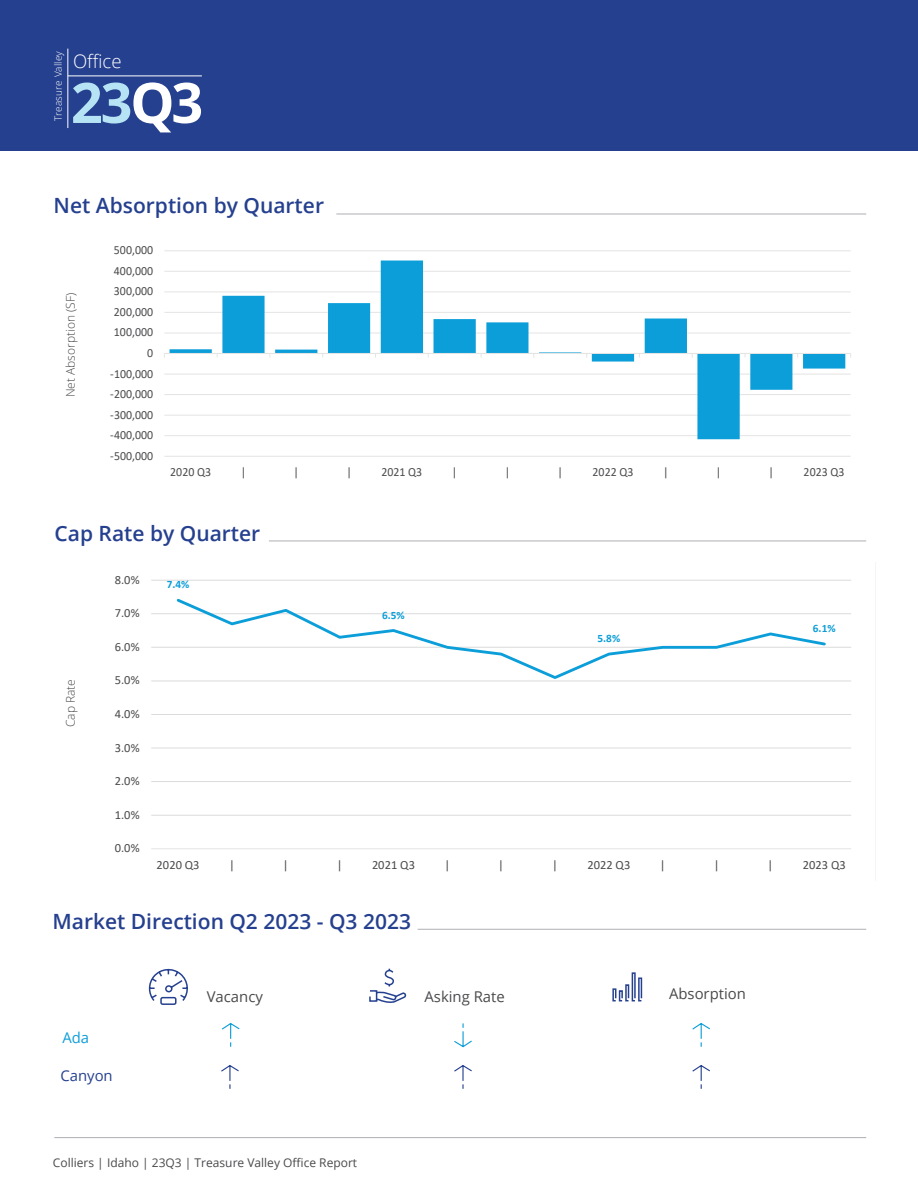
<style>
.page{position:relative;width:918px;height:1188px;background:#fff}
.page>*{position:absolute;margin:0;border:0;box-sizing:border-box;transform-origin:0 0}
.t1{font:700 55.8px "Open Sans";color:#b7e4f4}
.t2{font:600 21px "Open Sans";color:#25408f}
.t3{font:300 18.6px "Open Sans";color:#fff}
.t4{font:14.85px "Open Sans";color:#4a4a4d}
.t5{font:14.85px "Open Sans";color:#25408f}
.t6{font:14.85px "Open Sans";color:#0c9ed9}
.t7{font:700 13.8px "Open Sans";color:#25408f;scale:.96 1}
.t8{font:12.45px "Calibri";color:#4a4a4d;scale:.96 1}
.t9{font:12.45px "Calibri";color:#4a4a4d}
.t10{font:12px "Open Sans";color:#4a4a4d}
.t11{font:300 12px "Open Sans";color:#4a4a4d}
.t12{font:700 11.25px "Calibri";color:#0c9ed9}
.t13{font:10.8px "Calibri";letter-spacing:-.005em;color:#4a4a4d;scale:1.04 1}
.t14{font:300 9.9px "Open Sans";letter-spacing:.01em;color:#fff}
.s1{color:#fff}
</style>
<div class="page">
<hr style="left:54px;top:1137px;width:812px;height:1px;background:#aeafb3">
<div style="left:0;top:0;width:918px;height:151px;background:#25408f"></div>
<hr style="left:68px;top:75px;width:134px;height:1px;background:#fff">
<hr style="left:67px;top:49px;width:1px;height:79px;background:#fff">
<svg style="left:151px;top:579px;width:700px;height:270px"></svg>
<hr style="left:164px;top:456px;width:687px;height:1px;background:#e4e4e5">
<hr style="left:164px;top:435px;width:687px;height:1px;background:#e4e4e5">
<hr style="left:164px;top:415px;width:687px;height:1px;background:#e4e4e5">
<hr style="left:164px;top:394px;width:687px;height:1px;background:#e4e4e5">
<hr style="left:164px;top:374px;width:687px;height:1px;background:#e4e4e5">
<hr style="left:164px;top:333px;width:687px;height:1px;background:#e4e4e5">
<hr style="left:164px;top:312px;width:687px;height:1px;background:#e4e4e5">
<hr style="left:164px;top:291px;width:687px;height:1px;background:#e4e4e5">
<hr style="left:164px;top:271px;width:687px;height:1px;background:#e4e4e5">
<hr style="left:164px;top:250px;width:687px;height:1px;background:#e4e4e5">
<svg style="left:170px;top:261px;width:675px;height:178px"></svg>
<hr style="left:164px;top:353px;width:687px;height:1px;background:#e4e4e5">
<svg style="left:369px;top:968px;width:38px;height:35px"></svg>
<svg style="left:612px;top:972px;width:31px;height:30px"></svg>
<svg style="left:148px;top:968px;width:40px;height:37px"></svg>
<svg style="left:692px;top:1023px;width:18px;height:24px"></svg>
<svg style="left:454px;top:1023px;width:18px;height:25px"></svg>
<svg style="left:222px;top:1023px;width:18px;height:24px"></svg>
<svg style="left:692px;top:1065px;width:18px;height:24px"></svg>
<svg style="left:454px;top:1065px;width:18px;height:24px"></svg>
<svg style="left:221px;top:1065px;width:18px;height:24px"></svg>
<hr style="left:269px;top:541px;width:597px;height:1px;background:#aeafb3">
<hr style="left:418px;top:929px;width:448px;height:1px;background:#aeafb3">
<hr style="left:336px;top:214px;width:530px;height:1px;background:#aeafb3">
<p class="t14" style="left:52px;top:121px;width:71px;rotate:-90deg">Treasure Valley</p>
<h3 class="t3" style="left:73px;top:49px;width:50px">Office</h3>
<h1 class="t1" style="left:71px;top:63px;width:134px">23<span class="s1">Q3</span></h1>
<p class="t7" style="left:65px;top:190px;width:106px">Net Absorption</p>
<h2 class="t2" style="left:54px;top:191px;width:272px">Net Absorption by Quarter</h2>
<p class="t8" style="left:114px;top:242px;width:42px">500,000</p>
<p class="t11" style="left:62px;top:397px;width:106px;rotate:-90deg">Net Absorption (SF)</p>
<p class="t13" style="left:62px;top:420px;width:87px;rotate:-90deg">Net Absorption (SF)</p>
<p class="t8" style="left:114px;top:262px;width:42px">400,000</p>
<p class="t8" style="left:114px;top:283px;width:42px">300,000</p>
<p class="t8" style="left:114px;top:303px;width:42px">200,000</p>
<p class="t8" style="left:114px;top:324px;width:42px">100,000</p>
<p class="t8" style="left:147px;top:344px;width:8px">0</p>
<p class="t8" style="left:110px;top:365px;width:46px">-100,000</p>
<p class="t8" style="left:110px;top:385px;width:46px">-200,000</p>
<p class="t8" style="left:110px;top:406px;width:46px">-300,000</p>
<p class="t8" style="left:110px;top:426px;width:46px">-400,000</p>
<p class="t8" style="left:110px;top:447px;width:46px">-500,000</p>
<p class="t8" style="left:170px;top:463px;width:44px">2020 Q3</p>
<p class="t8" style="left:241px;top:463px;width:7px">|</p>
<p class="t8" style="left:294px;top:463px;width:7px">|</p>
<p class="t8" style="left:346px;top:463px;width:7px">|</p>
<p class="t8" style="left:381px;top:463px;width:44px">2021 Q3</p>
<p class="t8" style="left:452px;top:463px;width:7px">|</p>
<p class="t8" style="left:505px;top:463px;width:7px">|</p>
<p class="t8" style="left:557px;top:463px;width:7px">|</p>
<p class="t8" style="left:593px;top:463px;width:44px">2022 Q3</p>
<p class="t8" style="left:663px;top:463px;width:7px">|</p>
<p class="t8" style="left:716px;top:463px;width:7px">|</p>
<p class="t8" style="left:769px;top:463px;width:7px">|</p>
<p class="t8" style="left:804px;top:463px;width:44px">2023 Q3</p>
<h2 class="t2" style="left:55px;top:519px;width:207px">Cap Rate by Quarter</h2>
<p class="t11" style="left:62px;top:727px;width:50px;rotate:-90deg">Cap Rate</p>
<p class="t9" style="left:115px;top:571px;width:26px">8.0%</p>
<p class="t9" style="left:115px;top:605px;width:26px">7.0%</p>
<p class="t9" style="left:115px;top:638px;width:26px">6.0%</p>
<p class="t9" style="left:115px;top:672px;width:26px">5.0%</p>
<p class="t9" style="left:115px;top:705px;width:26px">4.0%</p>
<p class="t9" style="left:115px;top:739px;width:26px">3.0%</p>
<p class="t9" style="left:115px;top:772px;width:26px">2.0%</p>
<p class="t9" style="left:115px;top:806px;width:26px">1.0%</p>
<p class="t9" style="left:115px;top:839px;width:26px">0.0%</p>
<p class="t12" style="left:167px;top:577px;width:24px">7.4%</p>
<p class="t12" style="left:382px;top:607px;width:24px">6.5%</p>
<p class="t12" style="left:598px;top:631px;width:24px">5.8%</p>
<p class="t12" style="left:813px;top:620px;width:24px">6.1%</p>
<p class="t9" style="left:157px;top:856px;width:45px">2020 Q3</p>
<p class="t9" style="left:229px;top:856px;width:7px">|</p>
<p class="t9" style="left:283px;top:856px;width:7px">|</p>
<p class="t9" style="left:337px;top:856px;width:7px">|</p>
<p class="t9" style="left:372px;top:856px;width:45px">2021 Q3</p>
<p class="t9" style="left:444px;top:856px;width:7px">|</p>
<p class="t9" style="left:498px;top:856px;width:7px">|</p>
<p class="t9" style="left:552px;top:856px;width:7px">|</p>
<p class="t9" style="left:587px;top:856px;width:45px">2022 Q3</p>
<p class="t9" style="left:660px;top:856px;width:7px">|</p>
<p class="t9" style="left:714px;top:856px;width:7px">|</p>
<p class="t9" style="left:768px;top:856px;width:7px">|</p>
<p class="t9" style="left:803px;top:856px;width:45px">2023 Q3</p>
<h2 class="t2" style="left:52px;top:907px;width:360px">Market Direction Q2 2023 - Q3 2023</h2>
<p class="t6" style="left:62px;top:1027px;width:28px">Ada</p>
<p class="t5" style="left:60px;top:1065px;width:54px">Canyon</p>
<p class="t4" style="left:207px;top:986px;width:58px">Vacancy</p>
<p class="t4" style="left:425px;top:986px;width:82px">Asking Rate</p>
<p class="t4" style="left:669px;top:984px;width:78px">Absorption</p>
<p class="t10" style="left:53px;top:1154px;width:306px">Colliers | Idaho | 23Q3 | Treasure Valley Office Report</p>
</div>
